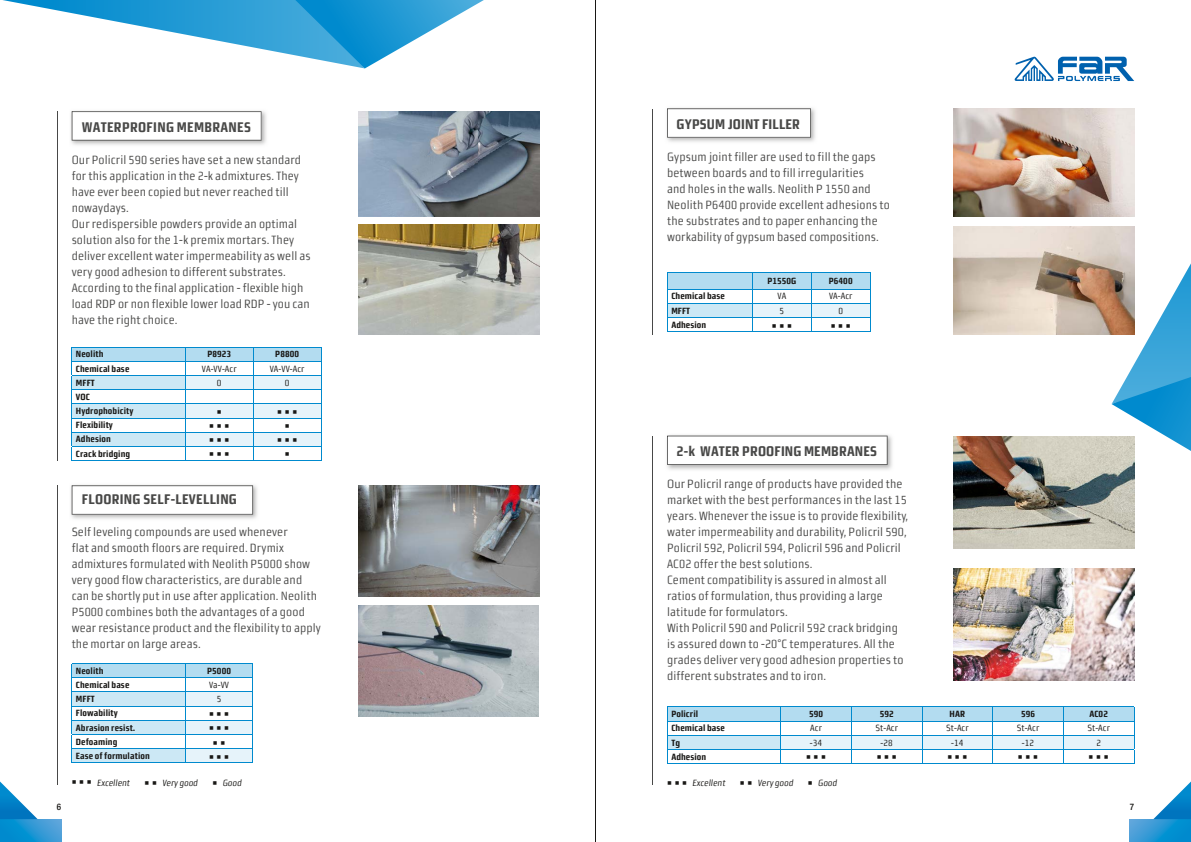
<style>
.page{position:relative;width:1191px;height:842px;background:#fff}
.page>*{position:absolute;margin:0;border:0;box-sizing:border-box;transform-origin:0 0}
.t1{font:14px "Morgan Sans Cond Bold Lining";letter-spacing:.02em;color:#484847}
.t2{font:12px/16px "Morgan Sans Cond Regular Lining";letter-spacing:.01em;color:#484847}
.t3{font:12px "Minion Pro";color:#181715}
.t4{font:9px/14.2px "Morgan Sans Cond Bold Lining";letter-spacing:.01em;color:#181715}
.t5{font:9px "Morgan Sans Cond Regular Lining";letter-spacing:.01em;color:#181715}
.t6{font:9px "Morgan Sans Cond Italic Lining";color:#181715}
.t7{font:500 condensed 9px "Helvetica Neue";color:#181715}
.s1{font-family:"Minion Pro";font-size:12px}
</style>
<div class="page">
<img style="left:667px;top:435px;width:225px;height:35px">
<svg style="left:667px;top:436px;width:220px;height:29px"></svg>
<img style="left:667px;top:108px;width:148px;height:34px">
<svg style="left:667px;top:108px;width:144px;height:30px"></svg>
<img style="left:71px;top:485px;width:186px;height:34px">
<svg style="left:72px;top:485px;width:181px;height:30px"></svg>
<svg style="left:1014px;top:57px;width:120px;height:24px"></svg>
<hr style="left:57px;top:111px;width:1px;height:350px;background:#484847">
<hr style="left:57px;top:485px;width:1px;height:300px;background:#484847">
<hr style="left:652px;top:109px;width:1px;height:226px;background:#484847">
<hr style="left:652px;top:436px;width:1px;height:349px;background:#484847">
<svg style="left:72px;top:347px;width:250px;height:114px"></svg>
<hr style="left:72px;top:460px;width:113px;height:1px;background:#008ace">
<hr style="left:185px;top:460px;width:68px;height:1px;background:#008ace">
<hr style="left:253px;top:460px;width:68px;height:1px;background:#008ace">
<svg style="left:667px;top:273px;width:204px;height:59px"></svg>
<hr style="left:667px;top:331px;width:85px;height:1px;background:#008ace">
<hr style="left:752px;top:331px;width:59px;height:1px;background:#008ace">
<hr style="left:811px;top:331px;width:59px;height:1px;background:#008ace">
<hr style="left:72px;top:663px;width:113px;height:1px;background:#008ace">
<hr style="left:185px;top:663px;width:68px;height:1px;background:#008ace">
<svg style="left:72px;top:664px;width:181px;height:99px"></svg>
<hr style="left:72px;top:763px;width:113px;height:1px;background:#008ace">
<hr style="left:185px;top:763px;width:68px;height:1px;background:#008ace">
<img style="left:358px;top:111px;width:181px;height:106px">
<img style="left:953px;top:108px;width:181px;height:109px">
<img style="left:953px;top:226px;width:181px;height:109px">
<svg style="left:667px;top:707px;width:467px;height:56px"></svg>
<hr style="left:667px;top:763px;width:113px;height:1px;background:#008ace">
<hr style="left:780px;top:763px;width:71px;height:1px;background:#008ace">
<hr style="left:851px;top:763px;width:71px;height:1px;background:#008ace">
<hr style="left:922px;top:763px;width:70px;height:1px;background:#008ace">
<hr style="left:992px;top:763px;width:71px;height:1px;background:#008ace">
<hr style="left:1063px;top:763px;width:71px;height:1px;background:#008ace">
<svg style="left:1111px;top:263px;width:80px;height:188px"></svg>
<img style="left:358px;top:485px;width:181px;height:112px">
<img style="left:953px;top:436px;width:181px;height:112px">
<img style="left:953px;top:568px;width:181px;height:112px">
<img style="left:71px;top:111px;width:195px;height:34px">
<svg style="left:72px;top:111px;width:189px;height:30px"></svg>
<svg style="left:3px;top:0;width:481px;height:68px"></svg>
<svg style="left:0;top:819px;width:62px;height:23px"></svg>
<svg style="left:0;top:781px;width:38px;height:38px"></svg>
<svg style="left:1129px;top:819px;width:62px;height:23px"></svg>
<svg style="left:1153px;top:781px;width:38px;height:38px"></svg>
<img style="left:358px;top:605px;width:181px;height:112px">
<img style="left:358px;top:225px;width:181px;height:110px">
<hr style="left:595px;top:0;width:1px;height:842px;background:#181715">
<p class="t1" style="left:82px;top:119px;width:171px">WATERPROFING MEMBRANES</p>
<p class="t2" style="left:72px;top:151px;width:240px">Our Policril 590 series have set a new standard for this application in the 2-k admixtures. They have ever been copied but never reached till nowaydays.<br>Our redispersible powders provide an optimal solution also for the 1-k premix mortars. They deliver excellent water impermeability as well as very good adhesion to different substrates.<br>According to the final application - flexible high load RDP or non flexible lower load RDP - you can have the right choice.</p>
<p class="t4" style="left:76px;top:347px;width:29px">Neolith</p>
<p class="t4" style="left:207px;top:347px;width:25px">P8923</p>
<p class="t4" style="left:275px;top:347px;width:25px">P8800</p>
<p class="t4" style="left:76px;top:361px;width:55px">Chemical base</p>
<p class="t5" style="left:202px;top:363px;width:36px">VA-VV-Acr</p>
<p class="t5" style="left:270px;top:363px;width:36px">VA-VV-Acr</p>
<p class="t4" style="left:76px;top:375px;width:20px">MFFT</p>
<p class="t5" style="left:217px;top:377px;width:6px">0</p>
<p class="t5" style="left:285px;top:377px;width:6px">0</p>
<p class="t4" style="left:76px;top:390px;width:59px">VOC<br>Hydrophobicity</p>
<p class="t3" style="left:217px;top:403px;width:6px">■</p>
<p class="t3" style="left:277px;top:403px;width:22px">■ ■ ■</p>
<p class="t4" style="left:76px;top:418px;width:39px">Flexibility</p>
<p class="t3" style="left:209px;top:417px;width:22px">■ ■ ■</p>
<p class="t3" style="left:285px;top:417px;width:6px">■</p>
<p class="t4" style="left:76px;top:432px;width:36px">Adhesion</p>
<p class="t3" style="left:209px;top:431px;width:22px">■ ■ ■</p>
<p class="t3" style="left:277px;top:431px;width:22px">■ ■ ■</p>
<p class="t4" style="left:76px;top:446px;width:56px">Crack bridging</p>
<p class="t3" style="left:209px;top:446px;width:22px">■ ■ ■</p>
<p class="t3" style="left:285px;top:446px;width:6px">■</p>
<p class="t1" style="left:82px;top:491px;width:157px">FLOORING SELF-LEVELLING</p>
<p class="t2" style="left:72px;top:524px;width:251px">Self leveling compounds are used whenever<br>flat and smooth floors are required. Drymix admixtures formulated with Neolith P5000 show very good flow characteristics, are durable and can be shortly put in use after application. Neolith P5000 combines both the advantages of a good wear resistance product and the flexibility to apply the mortar on large areas.</p>
<p class="t4" style="left:76px;top:663px;width:29px">Neolith</p>
<p class="t4" style="left:207px;top:663px;width:25px">P5000</p>
<p class="t4" style="left:76px;top:678px;width:55px">Chemical base</p>
<p class="t5" style="left:209px;top:680px;width:21px">Va-VV</p>
<p class="t4" style="left:76px;top:692px;width:20px">MFFT</p>
<p class="t5" style="left:217px;top:694px;width:6px">5</p>
<p class="t4" style="left:76px;top:706px;width:43px">Flowability</p>
<p class="t3" style="left:209px;top:705px;width:22px">■ ■ ■</p>
<p class="t4" style="left:76px;top:720px;width:61px">Abrasion resist.</p>
<p class="t3" style="left:209px;top:719px;width:22px">■ ■ ■</p>
<p class="t4" style="left:76px;top:734px;width:43px">Defoaming</p>
<p class="t3" style="left:213px;top:734px;width:14px">■ ■</p>
<p class="t4" style="left:76px;top:749px;width:75px">Ease of formulation</p>
<p class="t3" style="left:209px;top:748px;width:22px">■ ■ ■</p>
<p class="t1" style="left:676px;top:116px;width:125px">GYPSUM JOINT FILLER</p>
<p class="t2" style="left:667px;top:148px;width:224px">Gypsum joint filler are used to fill the gaps between boards and to fill irregularities<br>and holes in the walls. Neolith P 1550 and Neolith P6400 provide excellent adhesions to the substrates and to paper enhancing the workability of gypsum based compositions.</p>
<p class="t4" style="left:767px;top:274px;width:31px">P1550G</p>
<p class="t4" style="left:829px;top:274px;width:25px">P6400</p>
<p class="t4" style="left:671px;top:289px;width:55px">Chemical base</p>
<p class="t5" style="left:777px;top:291px;width:10px">VA</p>
<p class="t5" style="left:829px;top:291px;width:25px">VA-Acr</p>
<p class="t4" style="left:671px;top:303px;width:20px">MFFT</p>
<p class="t5" style="left:779px;top:305px;width:6px">5</p>
<p class="t5" style="left:838px;top:305px;width:6px">0</p>
<p class="t4" style="left:671px;top:317px;width:36px">Adhesion</p>
<p class="t3" style="left:772px;top:317px;width:22px">■ ■ ■</p>
<p class="t3" style="left:830px;top:317px;width:22px">■ ■ ■</p>
<p class="t1" style="left:676px;top:443px;width:202px">2-k WATER PROOFING MEMBRANES</p>
<p class="t2" style="left:667px;top:476px;width:243px">Our Policril range of products have provided the market with the best performances in the last 15 years. Whenever the issue is to provide flexibility, water impermeability and durability, Policril 590, Policril 592, Policril 594, Policril 596 and Policril AC02 offer the best solutions.<br>Cement compatibility is assured in almost all ratios of formulation, thus providing a large latitude for formulators.<br>With Policril 590 and Policril 592 crack bridging is assured down to -20°C temperatures. All the grades deliver very good adhesion properties to different substrates and to iron.</p>
<p class="t4" style="left:671px;top:707px;width:28px">Policril</p>
<p class="t4" style="left:809px;top:707px;width:16px">590</p>
<p class="t4" style="left:879px;top:707px;width:16px">592</p>
<p class="t4" style="left:949px;top:707px;width:17px">HAR</p>
<p class="t4" style="left:1021px;top:707px;width:16px">596</p>
<p class="t4" style="left:1089px;top:707px;width:20px">AC02</p>
<p class="t4" style="left:671px;top:721px;width:55px">Chemical base</p>
<p class="t5" style="left:810px;top:723px;width:13px">Acr</p>
<p class="t5" style="left:875px;top:723px;width:24px">St-Acr</p>
<p class="t5" style="left:946px;top:723px;width:24px">St-Acr</p>
<p class="t5" style="left:1016px;top:723px;width:24px">St-Acr</p>
<p class="t5" style="left:1087px;top:723px;width:24px">St-Acr</p>
<p class="t4" style="left:671px;top:735px;width:10px">Tg</p>
<p class="t5" style="left:810px;top:737px;width:14px">-34</p>
<p class="t5" style="left:880px;top:737px;width:14px">-28</p>
<p class="t5" style="left:951px;top:737px;width:14px">-14</p>
<p class="t5" style="left:1022px;top:737px;width:14px">-12</p>
<p class="t5" style="left:1096px;top:737px;width:6px">2</p>
<p class="t4" style="left:671px;top:749px;width:36px">Adhesion</p>
<p class="t3" style="left:806px;top:749px;width:22px">■ ■ ■</p>
<p class="t3" style="left:876px;top:749px;width:22px">■ ■ ■</p>
<p class="t3" style="left:947px;top:749px;width:22px">■ ■ ■</p>
<p class="t3" style="left:1018px;top:749px;width:22px">■ ■ ■</p>
<p class="t3" style="left:1088px;top:749px;width:22px">■ ■ ■</p>
<p class="t6" style="left:72px;top:777px;width:172px"><span class="s1">■ ■ ■</span> Excellent <span class="s1">■ ■</span> Very good <span class="s1">■</span> Good</p>
<p class="t6" style="left:667px;top:777px;width:172px"><span class="s1">■ ■ ■</span> Excellent <span class="s1">■ ■</span> Very good <span class="s1">■</span> Good</p>
<p class="t7" style="left:57px;top:801px;width:6px">6</p>
<p class="t7" style="left:1130px;top:801px;width:6px">7</p>
</div>
